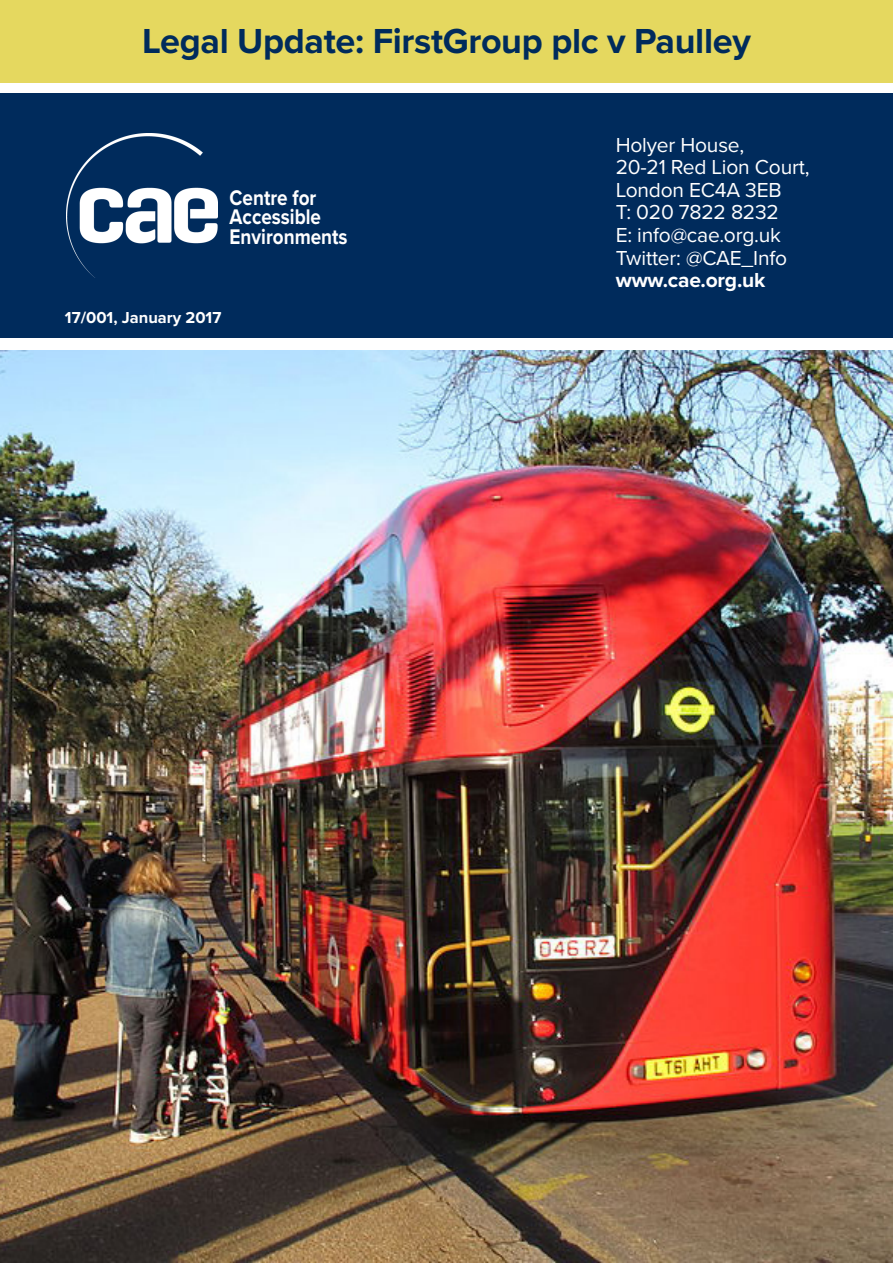
<style>
.page{position:relative;width:893px;height:1263px;background:#fff}
.page>*{position:absolute;margin:0;border:0;box-sizing:border-box;transform-origin:0 0}
.t1{font:700 36px "Proxima Nova";letter-spacing:-.01em;color:#002b5c}
.t2{font:700 21.9px/19.8px "Proxima Nova";color:#fff;scale:.86 1}
.t3{font:21px "Proxima Nova";letter-spacing:-.01em;color:#fff}
.t4{font:700 21px "Proxima Nova";letter-spacing:-.01em;color:#fff}
.t5{font:700 16.5px "Proxima Nova";color:#fff}
</style>
<div class="page">
<div style="left:0;top:0;width:893px;height:83px;background:#e5d85f"></div>
<div style="left:0;top:94px;width:893px;height:244px;background:#002b5c"></div>
<img style="left:67px;top:133px;width:151px;height:144px">
<img style="left:0;top:351px;width:893px;height:912px">
<p class="t1" style="left:142px;top:15px;width:610px">Legal Update: FirstGroup plc v Paulley</p>
<p class="t2" style="left:230px;top:187px;width:139px">Centre for<br>Accessible<br>Environments</p>
<p class="t5" style="left:65px;top:306px;width:158px">17/001, January 2017</p>
<p class="t3" style="left:616px;top:129px;width:130px">Holyer House,</p>
<p class="t3" style="left:616px;top:152px;width:195px">20-21 Red Lion Court,</p>
<p class="t3" style="left:616px;top:174px;width:167px">London EC4A 3EB</p>
<p class="t3" style="left:616px;top:197px;width:165px">T: 020 7822 8232</p>
<p class="t3" style="left:616px;top:219px;width:167px">E: info@cae.org.uk</p>
<p class="t3" style="left:616px;top:242px;width:173px">Twitter: @CAE_Info</p>
<p class="t4" style="left:616px;top:264px;width:151px">www.cae.org.uk</p>
</div>
